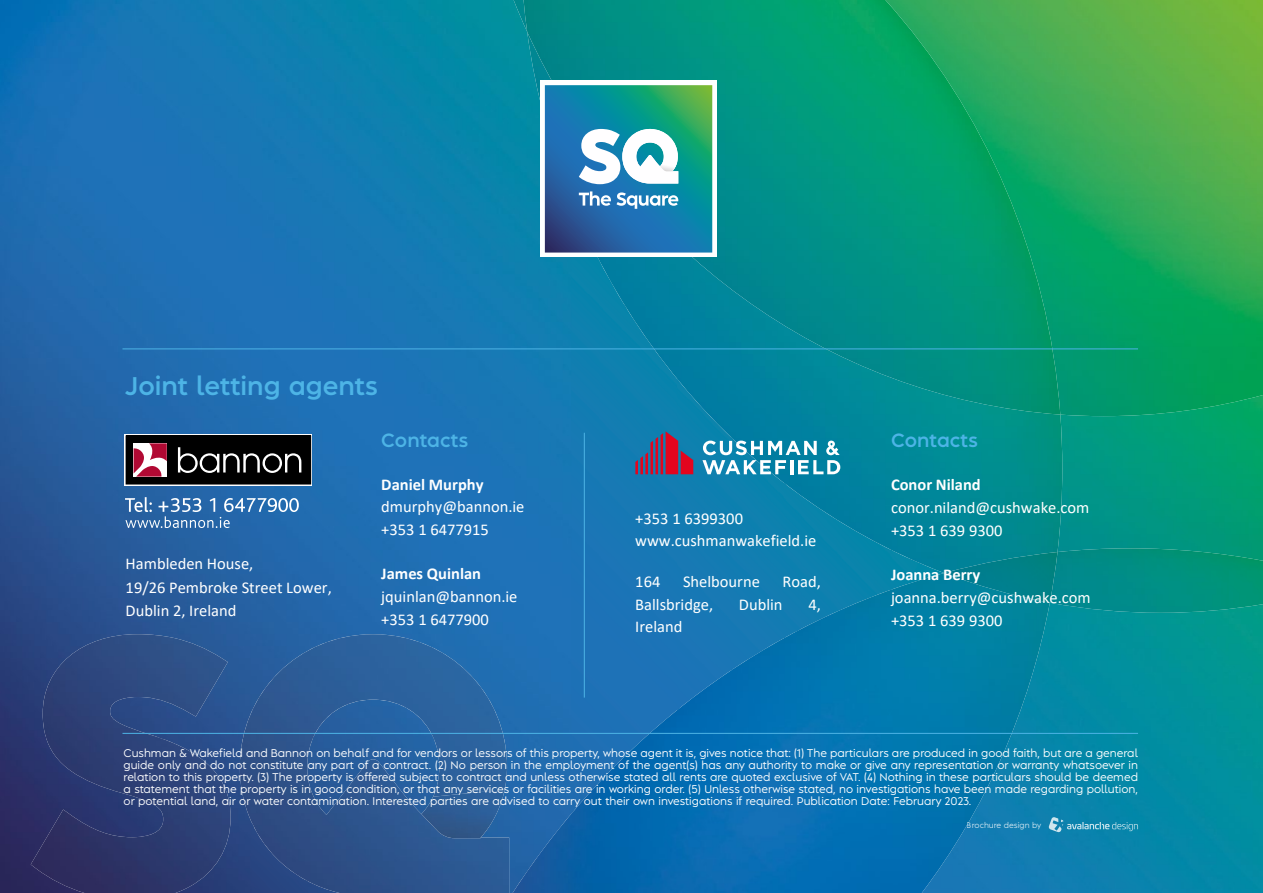
<style>
.page{position:relative;width:1263px;height:893px;background:#fff}
.page>*{position:absolute;margin:0;border:0;box-sizing:border-box;transform-origin:0 0}
.t1{font:700 24px "Albula";color:#4db4e6}
.t2{font:700 18px "Albula";color:#4db4e6}
.t3{font:16.5px/23.1px "Calibri";color:#fff}
.t4{font:700 16.5px "Calibri";color:#fff}
.t5{font:10.5px/12px "Albula";color:#fff;text-align:justify}
.t6{font:7.5px "Albula";color:#fff}
</style>
<div class="page">
<img style="left:1062px;top:416px;width:201px;height:132px">
<img style="left:1060px;top:0;width:203px;height:416px">
<img style="left:0;top:0;width:527px;height:736px">
<img style="left:0;top:736px;width:240px;height:157px">
<img style="left:514px;top:0;width:10px;height:32px">
<img style="left:527px;top:32px;width:535px;height:541px">
<img style="left:524px;top:0;width:536px;height:415px">
<img style="left:1050px;top:613px;width:213px;height:280px">
<img style="left:1050px;top:548px;width:213px;height:65px">
<img style="left:513px;top:573px;width:537px;height:320px">
<img style="left:944px;top:552px;width:113px;height:51px">
<img style="left:31px;top:634px;width:200px;height:259px">
<img style="left:240px;top:634px;width:269px;height:259px">
<img style="left:421px;top:792px;width:83px;height:46px">
<svg style="left:1048px;top:817px;width:90px;height:15px"></svg>
<div style="left:124px;top:434px;width:188px;height:52px;background:linear-gradient(to right,#767676,#767676)"></div>
<div style="left:126px;top:436px;width:185px;height:48px;background:#000"></div>
<svg style="left:178px;top:447px;width:123px;height:26px"></svg>
<svg style="left:134px;top:443px;width:33px;height:34px"></svg>
<svg style="left:125px;top:497px;width:174px;height:31px;background:#4a80b7"></svg>
<svg style="left:635px;top:431px;width:58px;height:43px;background:#6f476e"></svg>
<svg style="left:702px;top:441px;width:138px;height:33px"></svg>
<hr style="left:122px;top:733px;width:1016px;height:1px;background:#4db4e6">
<hr style="left:122px;top:349px;width:1016px;height:1px;background:#4db4e6">
<hr style="left:584px;top:433px;width:1px;height:265px;background:#4db4e6">
<div style="left:540px;top:81px;width:177px;height:176px;background:#fff"></div>
<svg style="left:545px;top:85px;width:167px;height:168px;background:#3c91a8"></svg>
<h1 class="t1" style="left:126px;top:365px;width:254px">Joint letting agents</h1>
<h3 class="t3" style="left:126px;top:552px;width:208px">Hambleden House,<br>19/26 Pembroke Street Lower,<br>Dublin 2, Ireland</h3>
<h2 class="t2" style="left:381px;top:425px;width:89px">Contacts</h2>
<h3 class="t4" style="left:381px;top:473px;width:104px">Daniel Murphy</h3>
<h3 class="t3" style="left:381px;top:495px;width:145px;line-height:22.4px">dmurphy@bannon.ie +353 1 6477915</h3>
<h3 class="t4" style="left:381px;top:561px;width:101px">James Quinlan</h3>
<h3 class="t3" style="left:381px;top:584px;width:138px">jquinlan@bannon.ie +353 1 6477900</h3>
<h3 class="t3" style="left:635px;top:507px;width:183px;line-height:22.4px">+353 1 6399300 www.cushmanwakefield.ie</h3>
<h3 class="t3" style="left:635px;top:570px;width:27px">164</h3>
<h3 class="t3" style="left:683px;top:570px;width:78px">Shelbourne</h3>
<h3 class="t3" style="left:782px;top:570px;width:40px">Road,</h3>
<h3 class="t3" style="left:635px;top:592px;width:79px">Ballsbridge,</h3>
<h3 class="t3" style="left:739px;top:592px;width:45px">Dublin</h3>
<h3 class="t3" style="left:808px;top:592px;width:14px">4,</h3>
<h3 class="t3" style="left:635px;top:614px;width:49px">Ireland</h3>
<h2 class="t2" style="left:891px;top:425px;width:89px">Contacts</h2>
<h3 class="t4" style="left:891px;top:473px;width:91px">Conor Niland</h3>
<h3 class="t3" style="left:891px;top:495px;width:200px">conor.niland@cushwake.com +353 1 639 9300</h3>
<h3 class="t4" style="left:891px;top:563px;width:91px">Joanna Berry</h3>
<h3 class="t3" style="left:891px;top:586px;width:201px">joanna.berry@cushwake.com +353 1 639 9300</h3>
<p class="t5" style="left:124px;top:746px;width:1016px">Cushman &amp; Wakefield and Bannon on behalf and for vendors or lessors of this property, whose agent it is, gives notice that: (1) The particulars are produced in good faith, but are a general guide only and do not constitute any part of a contract. (2) No person in the employment of the agent(s) has any authority to make or give any representation or warranty whatsoever in relation to this property. (3) The property is offered subject to contract and unless otherwise stated all rents are quoted exclusive of VAT. (4) Nothing in these particulars should be deemed a statement that the property is in good condition, or that any services or facilities are in working order. (5) Unless otherwise stated, no investigations have been made regarding pollution, or potential land, air or water contamination. Interested parties are advised to carry out their own investigations if required. Publication Date: February 2023.</p>
<p class="t6" style="left:967px;top:819px;width:76px">Brochure design by</p>
</div>
